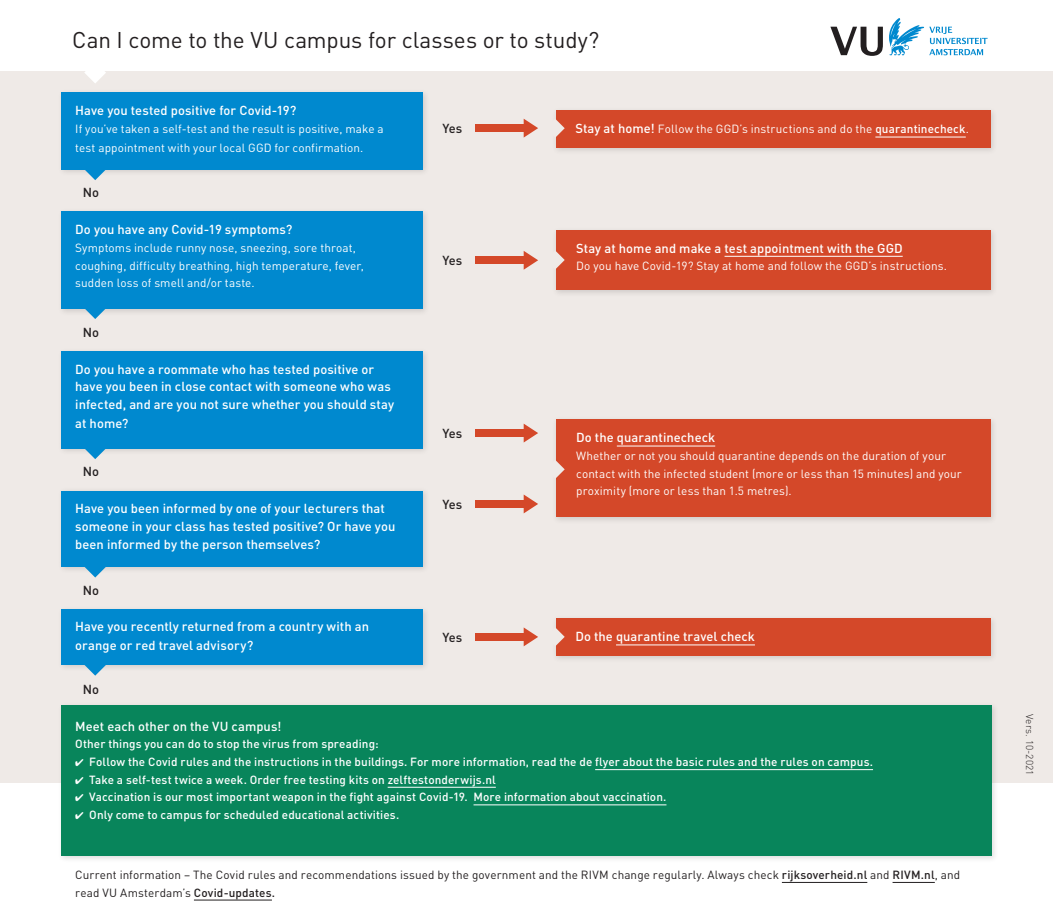
<style>
.page{position:relative;width:1053px;height:922px;background:#fff}
.page>*{position:absolute;margin:0;border:0;box-sizing:border-box;transform-origin:0 0}
.t1{font:22.5px "DIN Pro";letter-spacing:-.005em;color:#231f20}
.t2{font:500 12.88px/17.6px "DIN Pro";letter-spacing:.005em;color:#fff}
.t3{font:500 12.88px "DIN Pro";letter-spacing:.005em;color:#231f20}
.t4{font:11.75px/17.6px "DIN Pro";letter-spacing:.01em;color:#fff}
.t5{font:500 11.75px "DIN Pro";letter-spacing:.01em;color:#fff}
.t6{font:11.75px "DIN Pro";letter-spacing:.01em;color:#231f20}
.t7{font:300 10px "DIN Pro";letter-spacing:.015em;color:#231f20}
.s1{font-weight:500;font-size:12.88px}
.s2{font-weight:500}
</style>
<div class="page">
<div style="left:0;top:72px;width:1052px;height:710px;background:#efeae7"></div>
<svg style="left:889px;top:18px;width:98px;height:37px"></svg>
<svg style="left:830px;top:27px;width:52px;height:29px"></svg>
<div style="left:57px;top:88px;width:373px;height:88px;background:#231f20;opacity:.15"></div>
<div style="left:61px;top:92px;width:361px;height:77px;background:#0089cf"></div>
<svg style="left:84px;top:169px;width:22px;height:11px"></svg>
<div style="left:57px;top:701px;width:941px;height:161px;background:#231f20;opacity:.15"></div>
<div style="left:61px;top:704px;width:930px;height:151px;background:#08855b"></div>
<hr style="left:595px;top:769px;width:278px;height:1px;background:#fff">
<hr style="left:387px;top:786px;width:109px;height:1px;background:#fff">
<hr style="left:473px;top:804px;width:193px;height:1px;background:#fff">
<svg style="left:84px;top:71px;width:22px;height:12px"></svg>
<div style="left:552px;top:107px;width:445px;height:49px;background:#231f20;opacity:.15"></div>
<div style="left:555px;top:111px;width:435px;height:37px;background:#d44829"></div>
<hr style="left:875px;top:137px;width:90px;height:1px;background:#fff">
<svg style="left:552px;top:118px;width:12px;height:20px"></svg>
<div style="left:475px;top:124px;width:54px;height:8px;background:#d44829"></div>
<svg style="left:523px;top:119px;width:15px;height:18px"></svg>
<div style="left:552px;top:226px;width:445px;height:71px;background:#231f20;opacity:.15"></div>
<div style="left:555px;top:230px;width:435px;height:60px;background:#d44829"></div>
<hr style="left:724px;top:256px;width:178px;height:1px;background:#fff">
<svg style="left:552px;top:250px;width:12px;height:19px"></svg>
<div style="left:475px;top:256px;width:54px;height:8px;background:#d44829"></div>
<svg style="left:523px;top:251px;width:15px;height:19px"></svg>
<div style="left:57px;top:208px;width:373px;height:108px;background:#231f20;opacity:.15"></div>
<div style="left:61px;top:211px;width:361px;height:98px;background:#0089cf"></div>
<svg style="left:84px;top:309px;width:22px;height:10px"></svg>
<div style="left:57px;top:347px;width:373px;height:108px;background:#231f20;opacity:.15"></div>
<div style="left:61px;top:351px;width:361px;height:97px;background:#0089cf"></div>
<svg style="left:84px;top:448px;width:22px;height:11px"></svg>
<div style="left:57px;top:487px;width:373px;height:87px;background:#231f20;opacity:.15"></div>
<div style="left:61px;top:490px;width:361px;height:76px;background:#0089cf"></div>
<svg style="left:84px;top:566px;width:22px;height:11px"></svg>
<div style="left:57px;top:605px;width:373px;height:67px;background:#231f20;opacity:.15"></div>
<div style="left:61px;top:609px;width:361px;height:55px;background:#0089cf"></div>
<svg style="left:84px;top:664px;width:22px;height:11px"></svg>
<div style="left:475px;top:429px;width:54px;height:7px;background:#d44829"></div>
<svg style="left:523px;top:423px;width:15px;height:19px"></svg>
<div style="left:475px;top:500px;width:54px;height:7px;background:#d44829"></div>
<svg style="left:523px;top:494px;width:15px;height:19px"></svg>
<div style="left:552px;top:416px;width:445px;height:108px;background:#231f20;opacity:.15"></div>
<div style="left:555px;top:419px;width:435px;height:98px;background:#d44829"></div>
<hr style="left:616px;top:445px;width:99px;height:1px;background:#fff">
<svg style="left:552px;top:459px;width:12px;height:19px"></svg>
<div style="left:475px;top:633px;width:54px;height:7px;background:#d44829"></div>
<svg style="left:523px;top:627px;width:15px;height:19px"></svg>
<div style="left:552px;top:615px;width:445px;height:48px;background:#231f20;opacity:.15"></div>
<div style="left:555px;top:618px;width:435px;height:38px;background:#d44829"></div>
<hr style="left:616px;top:644px;width:139px;height:1px;background:#fff">
<svg style="left:552px;top:627px;width:12px;height:19px"></svg>
<hr style="left:781px;top:881px;width:86px;height:1px;background:#231f20">
<hr style="left:892px;top:881px;width:42px;height:1px;background:#231f20">
<hr style="left:194px;top:899px;width:78px;height:1px;background:#231f20">
<p class="t1" style="left:72px;top:23px;width:528px">Can I come to the VU campus for classes or to study?</p>
<p class="t2" style="left:75px;top:100px;width:223px">Have you tested positive for Covid-19?</p>
<p class="t4" style="left:75px;top:118px;width:310px">If you’ve taken a self-test and the result is positive, make a</p>
<p class="t4" style="left:75px;top:137px;width:289px">test appointment with your local GGD for confirmation.</p>
<p class="t3" style="left:83px;top:182px;width:18px">No</p>
<p class="t2" style="left:75px;top:219px;width:218px">Do you have any Covid-19 symptoms?</p>
<p class="t4" style="left:75px;top:238px;width:282px">Symptoms include runny nose, sneezing, sore throat,</p>
<p class="t4" style="left:75px;top:255px;width:290px">coughing, difficulty breathing, high temperature, fever,</p>
<p class="t4" style="left:75px;top:273px;width:181px">sudden loss of smell and/or taste.</p>
<p class="t3" style="left:83px;top:321px;width:18px">No</p>
<p class="t2" style="left:75px;top:359px;width:300px">Do you have a roommate who has tested positive or</p>
<p class="t2" style="left:75px;top:376px;width:317px">have you been in close contact with someone who was</p>
<p class="t2" style="left:75px;top:394px;width:320px">infected, and are you not sure whether you should stay</p>
<p class="t2" style="left:75px;top:413px;width:55px">at home?</p>
<p class="t3" style="left:83px;top:461px;width:18px">No</p>
<p class="t2" style="left:75px;top:498px;width:321px">Have you been informed by one of your lecturers that someone in your class has tested positive? Or have you been informed by the person themselves?</p>
<p class="t3" style="left:83px;top:579px;width:18px">No</p>
<p class="t2" style="left:75px;top:616px;width:295px">Have you recently returned from a country with an</p>
<p class="t2" style="left:75px;top:634px;width:180px">orange or red travel advisory?</p>
<p class="t3" style="left:83px;top:679px;width:18px">No</p>
<p class="t3" style="left:442px;top:118px;width:22px">Yes</p>
<p class="t4" style="left:575px;top:119px;width:395px"><span class="s1">Stay at home!</span> Follow the GGD’s instructions and do the <span class="s2">quarantinecheck</span>.</p>
<p class="t3" style="left:442px;top:250px;width:22px">Yes</p>
<p class="t3" style="left:442px;top:423px;width:22px">Yes</p>
<p class="t3" style="left:442px;top:493px;width:22px">Yes</p>
<p class="t2" style="left:576px;top:238px;width:328px">Stay at home and make a test appointment with the GGD</p>
<p class="t4" style="left:576px;top:256px;width:372px">Do you have Covid-19? Stay at home and follow the GGD’s instructions.</p>
<p class="t2" style="left:576px;top:427px;width:140px">Do the quarantinecheck</p>
<p class="t4" style="left:576px;top:446px;width:371px">Whether or not you should quarantine depends on the duration of your</p>
<p class="t4" style="left:576px;top:463px;width:387px">contact with the infected student (more or less than 15 minutes) and your proximity (more or less than 1.5 metres).</p>
<p class="t3" style="left:442px;top:626px;width:22px">Yes</p>
<p class="t2" style="left:575px;top:626px;width:181px">Do the quarantine travel check</p>
<p class="t2" style="left:75px;top:715px;width:208px">Meet each other on the VU campus!</p>
<p class="t5" style="left:75px;top:734px;width:305px">Other things you can do to stop the virus from spreading:</p>
<p class="t5" style="left:75px;top:752px;width:799px">✔ Follow the Covid rules and the instructions in the buildings. For more information, read the de flyer about the basic rules and the rules on campus.</p>
<p class="t5" style="left:75px;top:769px;width:422px">✔ Take a self-test twice a week. Order free testing kits on zelftestonderwijs.nl</p>
<p class="t5" style="left:75px;top:787px;width:592px">✔ Vaccination is our most important weapon in the fight against Covid-19. More information about vaccination.</p>
<p class="t5" style="left:75px;top:805px;width:325px">✔ Only come to campus for scheduled educational activities.</p>
<p class="t6" style="left:75px;top:865px;width:886px">Current information – The Covid rules and recommendations issued by the government and the RIVM change regularly. Always check <span class="s2">rijksoverheid.nl</span> and <span class="s2">RIVM.nl</span>, and</p>
<p class="t6" style="left:75px;top:882px;width:201px">read VU Amsterdam’s <span class="s2">Covid-updates.</span></p>
<p class="t7" style="left:1037px;top:713px;width:63px;rotate:90deg">Vers. 10-2021</p>
</div>
